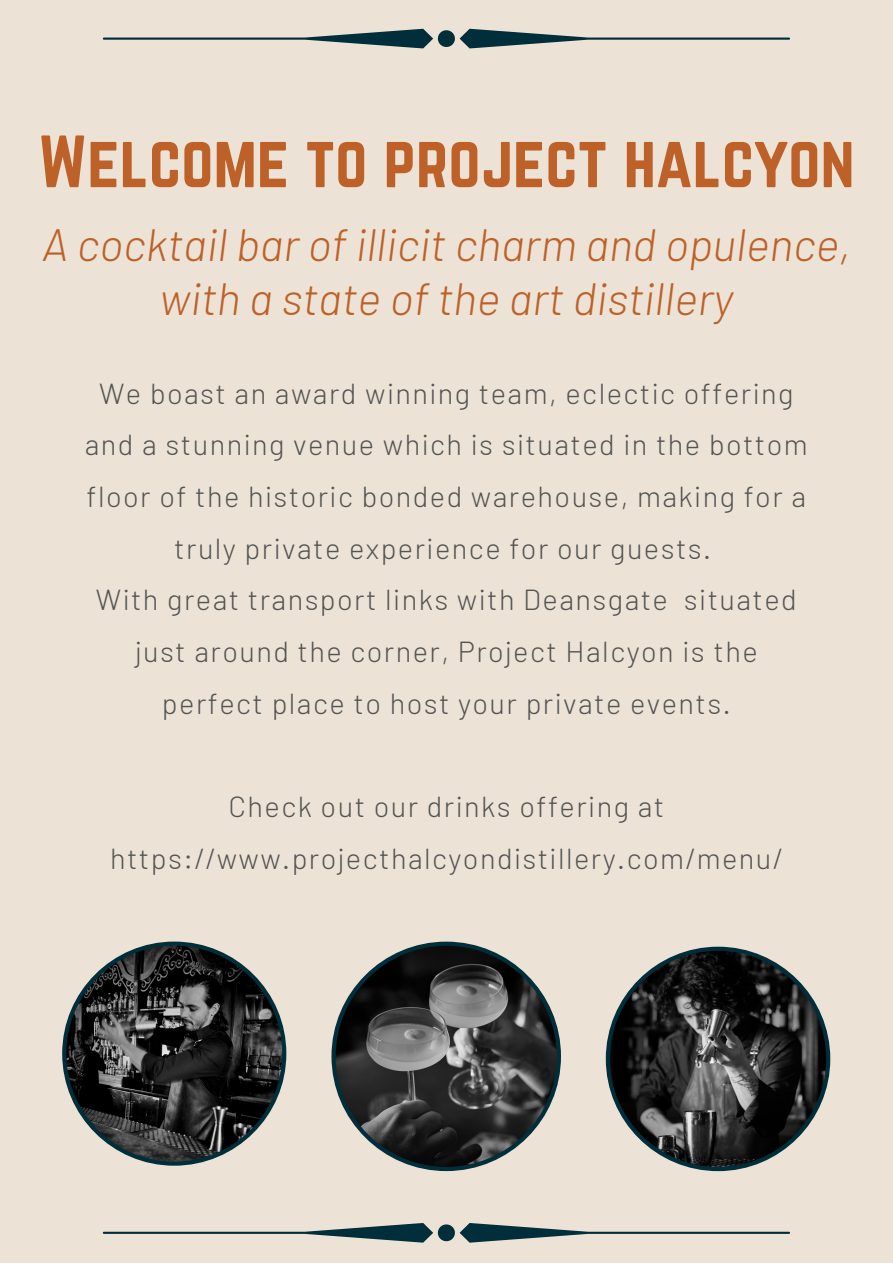
<style>
.page{position:relative;width:893px;height:1264px;background:#fff}
.page>*{position:absolute;margin:0;border:0;box-sizing:border-box;transform-origin:0 0}
.t1{font:64.65px "Norwester";color:#be6129}
.t2{font:italic 300 45.3px/54px "Barlow";color:#be6129;text-align:center}
.t3{font:300 28.95px/51.8px "Barlow";letter-spacing:.05em;color:#545454;text-align:center}
</style>
<div class="page">
<div style="left:0;top:0;width:892px;height:1262px;background:#ece3d6"></div>
<svg style="left:103px;top:29px;width:687px;height:19px"></svg>
<svg style="left:103px;top:1223px;width:687px;height:19px"></svg>
<svg style="left:62px;top:941px;width:224px;height:224px"></svg>
<svg style="left:605px;top:946px;width:225px;height:225px"></svg>
<svg style="left:331px;top:941px;width:230px;height:230px"></svg>
<h1 class="t1" style="left:38px;top:122px;width:817px">Welcome to project halcyon</h1>
<h2 class="t2" style="left:42px;top:216px;width:810px">A cocktail bar of illicit charm and opulence, with a state of the art distillery</h2>
<p class="t3" style="left:85px;top:366px;width:724px">We boast an award winning team, eclectic offering and a stunning venue which is situated in the bottom floor of the historic bonded warehouse, making for a truly private experience for our guests.<br>With great transport links with Deansgate situated just around the corner, Project Halcyon is the perfect place to host your private events.</p>
<p class="t3" style="left:110px;top:780px;width:674px">Check out our drinks offering at https://www.projecthalcyondistillery.com/menu/</p>
</div>
